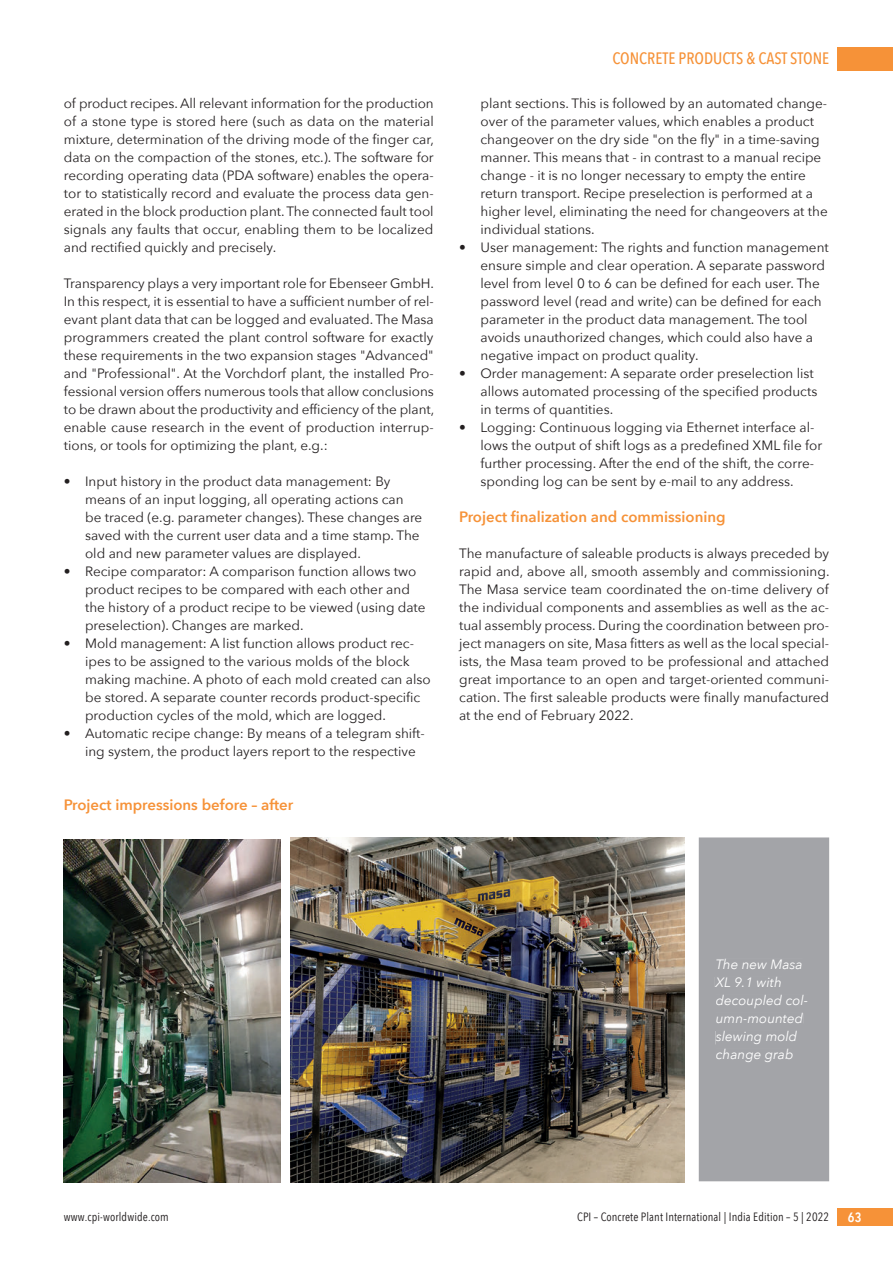
<style>
.page{position:relative;width:893px;height:1263px;background:#fff}
.page>*{position:absolute;margin:0;border:0;box-sizing:border-box;transform-origin:0 0}
.t1{font:500 16.5px "Avenir Next Condensed";color:#f69238}
.t2{font:600 15px "Avenir Next";color:#f69238}
.t3{font:13.5px/18px "Avenir Next";color:#231f20}
.t4{font:italic 13.5px/18px "Avenir Next";color:#fff}
.t5{font:600 13.5px "Avenir Next Condensed";color:#fff}
.t6{font:12px "Avenir Next Condensed";letter-spacing:.01em;color:#231f20}
</style>
<div class="page">
<div style="left:838px;top:47px;width:55px;height:23px;background:#f69238"></div>
<div style="left:838px;top:1208px;width:55px;height:18px;background:#f69238"></div>
<div style="left:699px;top:837px;width:130px;height:344px;background:#a3a4a8"></div>
<div style="left:717px;top:959px;width:86px;height:10px;background:#a3a4a8"></div>
<div style="left:715px;top:977px;width:67px;height:10px;background:#a3a4a8"></div>
<div style="left:716px;top:995px;width:91px;height:13px;background:#a3a4a8"></div>
<div style="left:716px;top:1013px;width:87px;height:10px;background:#a3a4a8"></div>
<div style="left:716px;top:1031px;width:81px;height:13px;background:#a3a4a8"></div>
<div style="left:716px;top:1049px;width:77px;height:13px;background:#a3a4a8"></div>
<img style="left:64px;top:840px;width:216px;height:342px">
<img style="left:290px;top:837px;width:395px;height:345px">
<p class="t3" style="left:64px;top:94px;width:372px;text-align:justify">of product recipes. All relevant information for the production of a stone type is stored here (such as data on the material mixture, determination of the driving mode of the finger car, data on the compaction of the stones, etc.). The software for recording operating data (PDA software) enables the opera&shy;tor to statistically record and evaluate the process data gen&shy;erated in the block production plant. The connected fault tool signals any faults that occur, enabling them to be localized and rectified quickly and precisely.</p>
<p class="t3" style="left:64px;top:274px;width:372px;text-align:justify">Transparency plays a very important role for Ebenseer GmbH.<br>In this respect, it is essential to have a sufficient number of rel&shy;evant plant data that can be logged and evaluated. The Masa programmers created the plant control software for exactly these requirements in the two expansion stages "Advanced" and "Professional". At the Vorchdorf plant, the installed Pro&shy;fessional version offers numerous tools that allow conclusions to be drawn about the productivity and efficiency of the plant, enable cause research in the event of production interrup&shy;tions, or tools for optimizing the plant, e.g.:</p>
<p class="t3" style="left:85px;top:472px;width:339px;text-indent:-21px">• Input history in the product data management: By means of an input logging, all operating actions can be traced (e.g. parameter changes). These changes are saved with the current user data and a time stamp. The old and new parameter values are displayed.</p>
<p class="t3" style="left:85px;top:562px;width:342px;text-indent:-21px">• Recipe comparator: A comparison function allows two product recipes to be compared with each other and the history of a product recipe to be viewed (using date preselection). Changes are marked.</p>
<p class="t3" style="left:85px;top:634px;width:347px;text-indent:-21px">• Mold management: A list function allows product rec&shy;ipes to be assigned to the various molds of the block making machine. A photo of each mold created can also be stored. A separate counter records product-specific production cycles of the mold, which are logged.</p>
<p class="t3" style="left:85px;top:724px;width:341px;text-indent:-21px">• Automatic recipe change: By means of a telegram shift&shy;ing system, the product layers report to the respective</p>
<p class="t2" style="left:64px;top:792px;width:231px">Project impressions before – after</p>
<p class="t1" style="left:612px;top:49px;width:218px">CONCRETE PRODUCTS &amp; CAST STONE</p>
<p class="t3" style="left:481px;top:94px;width:349px">plant sections. This is followed by an automated change&shy;over of the parameter values, which enables a product changeover on the dry side "on the fly" in a time-saving manner. This means that - in contrast to a manual recipe change - it is no longer necessary to empty the entire return transport. Recipe preselection is performed at a higher level, eliminating the need for changeovers at the individual stations.</p>
<p class="t3" style="left:481px;top:238px;width:350px;text-indent:-21px">• User management: The rights and function management ensure simple and clear operation. A separate password level from level 0 to 6 can be defined for each user. The password level (read and write) can be defined for each parameter in the product data management. The tool avoids unauthorized changes, which could also have a negative impact on product quality.</p>
<p class="t3" style="left:481px;top:364px;width:338px;text-indent:-21px">• Order management: A separate order preselection list allows automated processing of the specified products in terms of quantities.</p>
<p class="t3" style="left:481px;top:418px;width:343px;text-indent:-21px">• Logging: Continuous logging via Ethernet interface al&shy;lows the output of shift logs as a predefined XML file for further processing. After the end of the shift, the corre&shy;sponding log can be sent by e-mail to any address.</p>
<p class="t2" style="left:459px;top:504px;width:268px">Project finalization and commissioning</p>
<p class="t3" style="left:459px;top:544px;width:372px;text-align:justify">The manufacture of saleable products is always preceded by rapid and, above all, smooth assembly and commissioning.<br>The Masa service team coordinated the on-time delivery of the individual components and assemblies as well as the ac&shy;tual assembly process. During the coordination between pro&shy;ject managers on site, Masa fitters as well as the local special&shy;ists, the Masa team proved to be professional and attached great importance to an open and target-oriented communi&shy;cation. The first saleable products were finally manufactured at the end of February 2022.</p>
<p class="t4" style="left:716px;top:955px;width:94px">The new Masa<br>XL 9.1 with decoupled col&shy;umn-mounted slewing mold change grab</p>
<p class="t6" style="left:64px;top:1207px;width:107px">www.cpi-worldwide.com</p>
<p class="t6" style="left:577px;top:1207px;width:254px">CPI – Concrete Plant International | India Edition – 5 | 2022</p>
<p class="t5" style="left:848px;top:1206px;width:15px">63</p>
</div>
